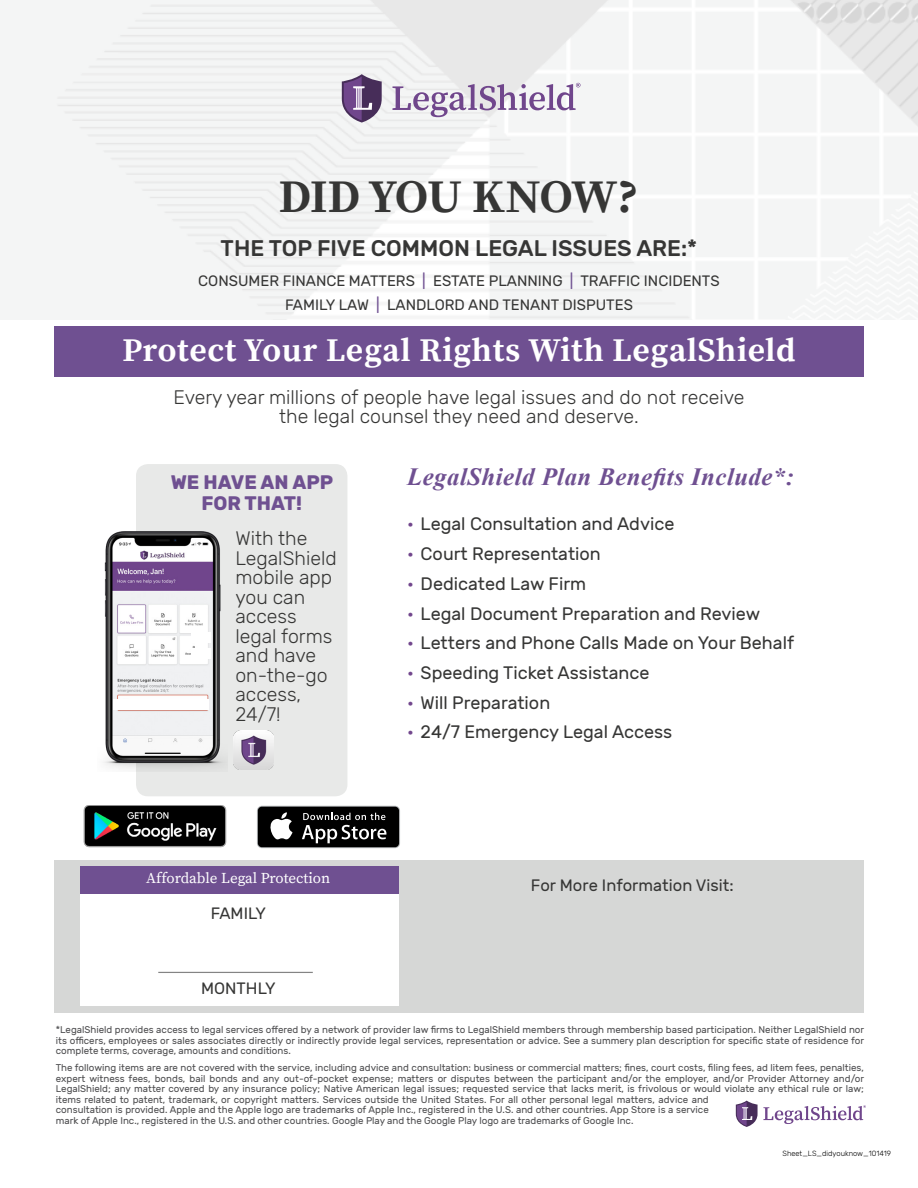
<style>
.page{position:relative;width:918px;height:1188px;background:#fff}
.page>*{position:absolute;margin:0;border:0;box-sizing:border-box;transform-origin:0 0}
.t1{font:700 46.5px "Source Serif Pro";letter-spacing:-.02em;color:#363635}
.t2{font:700 33px "Source Serif Pro";letter-spacing:.02em;color:#fff}
.t3{font:italic 700 24.75px "Times New Roman";letter-spacing:.02em;color:#6f5091}
.t4{font:500 22.5px "Rubik";color:#363635}
.t5{font:300 19.5px/19.5px "Rubik";color:#363635;text-align:center}
.t6{font:700 19.5px/21.8px "Rubik";color:#6f5091;text-align:center}
.t7{font:18px "Rubik";color:#363635}
.t8{font:16.5px "Rubik";color:#363635}
.t9{font:16.35px "Rubik";color:#363635}
.t10{font:15px/24px "Rubik";color:#363635;text-align:center}
.t11{font:15px "Source Serif Pro";color:#fff}
.t12{font:9.75px/10.5px "Rubik";color:#4d4d4f;text-align:justify}
.t13{font:300 7.5px "Rubik";color:#000}
.s1{color:#6f5091}
.s2{color:#72478d}
</style>
<div class="page">
<div style="left:136px;top:464px;width:211px;height:332px;background:#e8e9e8;border-radius:12px"></div>
<svg style="left:342px;top:74px;width:40px;height:49px"></svg>
<svg style="left:392px;top:83px;width:188px;height:34px"></svg>
<div style="left:54px;top:326px;width:810px;height:51px;background:#6f5091"></div>
<svg style="left:736px;top:1101px;width:130px;height:26px"></svg>
<div style="left:54px;top:860px;width:810px;height:152px;background:#d6d7d6"></div>
<div style="left:80px;top:888px;width:318px;height:118px;background:#fff"></div>
<div style="left:80px;top:866px;width:318px;height:27px;background:#6f5091"></div>
<hr style="left:158px;top:972px;width:155px;height:1px;background:#363635">
<img style="left:234px;top:730px;width:39px;height:40px">
<img style="left:103px;top:531px;width:123px;height:239px">
<div style="left:113px;top:699px;width:95px;height:10px;background:#fff"></div>
<div style="left:191px;top:648px;width:20px;height:11px;background:#fff"></div>
<div style="left:191px;top:633px;width:20px;height:10px;background:#fff"></div>
<img style="left:83px;top:806px;width:144px;height:42px">
<svg style="left:257px;top:806px;width:143px;height:42px"></svg>
<div style="left:258px;top:807px;width:141px;height:40px;background:#000;border-radius:4px"></div>
<svg style="left:270px;top:812px;width:22px;height:27px"></svg>
<svg style="left:302px;top:813px;width:84px;height:30px"></svg>
<h1 class="t1" style="left:279px;top:170px;width:362px">DID YOU KNOW?</h1>
<h3 class="t4" style="left:221px;top:235px;width:478px">THE TOP FIVE COMMON LEGAL ISSUES ARE:*</h3>
<h3 class="t10" style="left:198px;top:269px;width:523px">CONSUMER FINANCE MATTERS <span class="s1">|</span> ESTATE PLANNING <span class="s1">|</span> TRAFFIC INCIDENTS<br>FAMILY LAW <span class="s1">|</span> LANDLORD AND TENANT DISPUTES</h3>
<h2 class="t2" style="left:122px;top:331px;width:675px">Protect Your Legal Rights With LegalShield</h2>
<h3 class="t5" style="left:174px;top:388px;width:573px">Every year millions of people have legal issues and do not receive the legal counsel they need and deserve.</h3>
<h3 class="t6" style="left:171px;top:472px;width:164px">WE HAVE AN APP<br>FOR THAT!</h3>
<h3 class="t5" style="left:235px;top:529px;width:103px;text-align:left">With the<br>LegalShield mobile app you can access legal forms and have on-the-go access,<br>24/7!</h3>
<h3 class="t11" style="left:146px;top:869px;width:186px">Affordable Legal Protection</h3>
<h3 class="t9" style="left:211px;top:904px;width:57px">FAMILY</h3>
<h3 class="t9" style="left:201px;top:979px;width:76px">MONTHLY</h3>
<h3 class="t3" style="left:407px;top:459px;width:388px">LegalShield Plan Benefits Include*:</h3>
<h3 class="t7" style="left:407px;top:514px;width:269px"><span class="s2">•</span> Legal Consultation and Advice</h3>
<h3 class="t7" style="left:407px;top:544px;width:195px"><span class="s2">•</span> Court Representation</h3>
<h3 class="t7" style="left:407px;top:574px;width:181px"><span class="s2">•</span> Dedicated Law Firm</h3>
<h3 class="t7" style="left:407px;top:603px;width:354px"><span class="s2">•</span> Legal Document Preparation and Review</h3>
<h3 class="t7" style="left:407px;top:633px;width:388px"><span class="s2">•</span> Letters and Phone Calls Made on Your Behalf</h3>
<h3 class="t7" style="left:407px;top:663px;width:244px"><span class="s2">•</span> Speeding Ticket Assistance</h3>
<h3 class="t7" style="left:407px;top:692px;width:145px"><span class="s2">•</span> Will Preparation</h3>
<h3 class="t7" style="left:407px;top:722px;width:267px"><span class="s2">•</span> 24/7 Emergency Legal Access</h3>
<h3 class="t8" style="left:531px;top:876px;width:204px">For More Information Visit:</h3>
<p class="t12" style="left:56px;top:1025px;width:810px">*LegalShield provides access to legal services offered by a network of provider law firms to LegalShield members through membership based participation. Neither LegalShield nor its officers, employees or sales associates directly or indirectly provide legal services, representation or advice. See a summery plan description for specific state of residence for complete terms, coverage, amounts and conditions.</p>
<p class="t12" style="left:56px;top:1063px;width:810px;text-align:left">The following items are are not covered with the service, including advice and consultation: business or commercial matters; fines, court costs, filing fees, ad litem fees, penalties, expert witness fees, bonds, bail bonds and any out-of-pocket expense; matters or disputes between the participant and/or the employer, and/or Provider Attorney and/or LegalShield; any matter covered by any insurance policy; Native American legal issues; requested service that lacks merit, is frivolous or would violate any ethical rule or law; items related to patent, trademark, or copyright matters. Services outside the United States. For all other personal legal matters, advice and<br>consultation is provided. Apple and the Apple logo are trademarks of Apple Inc., registered in the U.S. and other countries. App Store is a service<br>mark of Apple Inc., registered in the U.S. and other countries. Google Play and the Google Play logo are trademarks of Google Inc.</p>
<p class="t13" style="left:783px;top:1149px;width:110px">Sheet_LS_didyouknow_101419</p>
</div>
